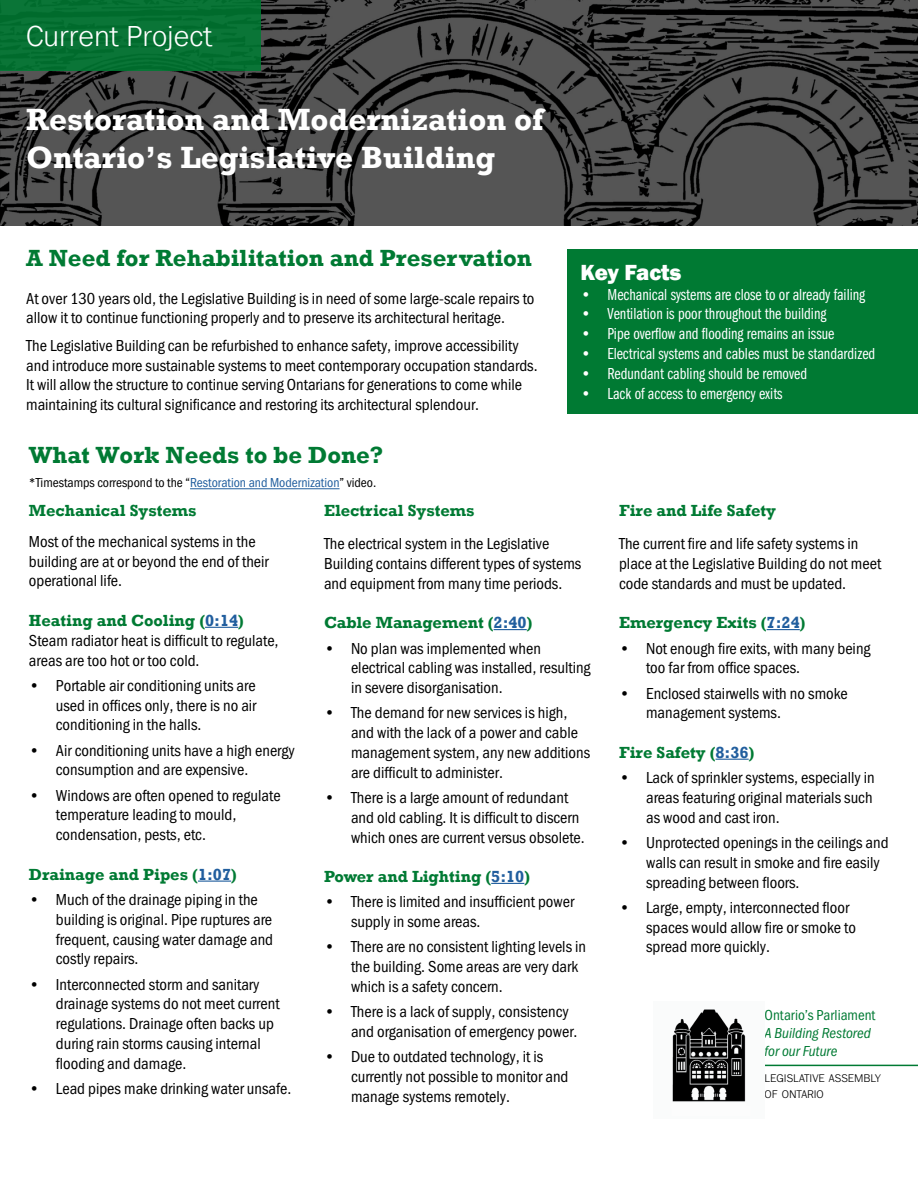
<style>
.page{position:relative;width:918px;height:1188px;background:#fff}
.page>*{position:absolute;margin:0;border:0;box-sizing:border-box;transform-origin:0 0}
.Heading{font:700 31.5px/37.8px "Rockwell";color:#fff}
.Top_of_Page_Heading{font:300 30px "Franklin Gothic URW";color:#fff}
.Subheading1{font:700 24px "Rockwell";color:#007a33}
.Subheading3{font:800 22.5px "Franklin Gothic";letter-spacing:-.01em;color:#fff}
.t1{font:16.5px/19.8px "Franklin Gothic URW Cond";color:#000}
.Key_Facts_Box{font:16.5px "Franklin Gothic URW Com Boo";color:#fff}
.Subheading2{font:700 16.5px "Rockwell";color:#007a33}
.t2{font:15px "Franklin Gothic URW Con Boo Ita";color:#007a33}
.t3{font:15px "Franklin Gothic URW Cond";color:#007a33}
.t4{font:13.5px "Franklin Gothic URW Cond";color:#000}
.t5{font:300 11.55px "Franklin Gothic URW";color:#000}
.s1{color:#215e9e}
</style>
<div class="page">
<hr style="left:765px;top:1065px;width:153px;height:1px;background:#007a33">
<svg style="left:0;top:0;width:918px;height:226px;background:#404241"></svg>
<img style="left:672px;top:1009px;width:74px;height:93px">
<div style="left:0;top:0;width:260px;height:70px;background:#087335"></div>
<hr style="left:205px;top:627px;width:33px;height:1px;background:#215e9e">
<hr style="left:198px;top:881px;width:33px;height:1px;background:#215e9e">
<hr style="left:494px;top:629px;width:33px;height:1px;background:#215e9e">
<hr style="left:491px;top:883px;width:33px;height:1px;background:#215e9e">
<hr style="left:767px;top:629px;width:33px;height:1px;background:#215e9e">
<hr style="left:716px;top:759px;width:33px;height:1px;background:#215e9e">
<div style="left:567px;top:249px;width:351px;height:165px;background:#007a33"></div>
<hr style="left:190px;top:488px;width:150px;height:1px;background:#215e9e">
<p class="Top_of_Page_Heading" style="left:26px;top:17px;width:188px">Current Project</p>
<h1 class="Heading" style="left:26px;top:100px;width:519px">Restoration and Modernization of<br>Ontario’s Legislative Building</h1>
<h2 class="Subheading1" style="left:26px;top:243px;width:507px">A Need for Rehabilitation and Preservation</h2>
<p class="t1" style="left:26px;top:287px;width:510px">At over 130 years old, the Legislative Building is in need of some large-scale repairs to allow it to continue functioning properly and to preserve its architectural heritage.</p>
<p class="t1" style="left:26px;top:334px;width:513px">The Legislative Building can be refurbished to enhance safety, improve accessibility and introduce more sustainable systems to meet contemporary occupation standards.<br>It will allow the structure to continue serving Ontarians for generations to come while maintaining its cultural significance and restoring its architectural splendour.</p>
<h2 class="Subheading1" style="left:29px;top:440px;width:356px">What Work Needs to be Done?</h2>
<p class="t4" style="left:29px;top:473px;width:349px">*Timestamps correspond to the “<span class="s1">Restoration and Modernization</span>” video.</p>
<h4 class="Subheading3" style="left:580px;top:258px;width:103px">Key Facts</h4>
<p class="Key_Facts_Box" style="left:580px;top:283px;width:286px">• Mechanical systems are close to or already failing</p>
<p class="Key_Facts_Box" style="left:580px;top:303px;width:247px">• Ventilation is poor throughout the building</p>
<p class="Key_Facts_Box" style="left:580px;top:323px;width:255px">• Pipe overflow and flooding remains an issue</p>
<p class="Key_Facts_Box" style="left:580px;top:342px;width:296px">• Electrical systems and cables must be standardized</p>
<p class="Key_Facts_Box" style="left:580px;top:362px;width:228px">• Redundant cabling should be removed</p>
<p class="Key_Facts_Box" style="left:580px;top:382px;width:204px">• Lack of access to emergency exits</p>
<h3 class="Subheading2" style="left:29px;top:500px;width:169px">Mechanical Systems</h3>
<h3 class="Subheading2" style="left:324px;top:500px;width:152px">Electrical Systems</h3>
<h3 class="Subheading2" style="left:619px;top:500px;width:158px">Fire and Life Safety</h3>
<p class="t1" style="left:29px;top:530px;width:241px">Most of the mechanical systems in the building are at or beyond the end of their operational life.</p>
<h3 class="Subheading2" style="left:29px;top:610px;width:216px">Heating and Cooling (<span class="s1">0:14</span>)</h3>
<p class="t1" style="left:29px;top:629px;width:251px">Steam radiator heat is difficult to regulate, areas are too hot or too cold.</p>
<p class="t1" style="left:56px;top:674px;width:202px;text-align:justify;text-indent:-27px">• Portable air conditioning units are used in offices only, there is no air conditioning in the halls.</p>
<p class="t1" style="left:56px;top:739px;width:240px;text-indent:-27px">• Air conditioning units have a high energy consumption and are expensive.</p>
<p class="t1" style="left:56px;top:784px;width:226px;text-indent:-27px">• Windows are often opened to regulate temperature leading to mould, condensation, pests, etc.</p>
<h3 class="Subheading2" style="left:29px;top:864px;width:209px">Drainage and Pipes (<span class="s1">1:07</span>)</h3>
<p class="t1" style="left:56px;top:889px;width:219px;text-indent:-27px">• Much of the drainage piping in the building is original. Pipe ruptures are frequent, causing water damage and costly repairs.</p>
<p class="t1" style="left:56px;top:973px;width:225px;text-indent:-27px">• Interconnected storm and sanitary drainage systems do not meet current regulations. Drainage often backs up during rain storms causing internal flooding and damage.</p>
<p class="t1" style="left:29px;top:1078px;width:264px">• Lead pipes make drinking water unsafe.</p>
<p class="t1" style="left:324px;top:533px;width:259px">The electrical system in the Legislative<br>Building contains different types of systems and equipment from many time periods.</p>
<h3 class="Subheading2" style="left:324px;top:613px;width:210px">Cable Management (<span class="s1">2:40</span>)</h3>
<p class="t1" style="left:351px;top:637px;width:241px;text-indent:-27px">• No plan was implemented when electrical cabling was installed, resulting in severe disorganisation.</p>
<p class="t1" style="left:351px;top:702px;width:241px;text-indent:-27px">• The demand for new services is high, and with the lack of a power and cable management system, any new additions are difficult to administer.</p>
<p class="t1" style="left:351px;top:786px;width:235px;text-indent:-27px">• There is a large amount of redundant and old cabling. It is difficult to discern which ones are current versus obsolete.</p>
<h3 class="Subheading2" style="left:324px;top:867px;width:208px">Power and Lighting (<span class="s1">5:10</span>)</h3>
<p class="t1" style="left:351px;top:891px;width:225px;text-indent:-27px">• There is limited and insufficient power supply in some areas.</p>
<p class="t1" style="left:351px;top:936px;width:237px;text-indent:-27px">• There are no consistent lighting levels in the building. Some areas are very dark which is a safety concern.</p>
<p class="t1" style="left:351px;top:1001px;width:228px;text-indent:-27px">• There is a lack of supply, consistency and organisation of emergency power.</p>
<p class="t1" style="left:351px;top:1046px;width:219px;text-indent:-27px">• Due to outdated technology, it is currently not possible to monitor and manage systems remotely.</p>
<p class="t1" style="left:619px;top:533px;width:264px">The current fire and life safety systems in place at the Legislative Building do not meet code standards and must be updated.</p>
<h3 class="Subheading2" style="left:619px;top:613px;width:188px">Emergency Exits (<span class="s1">7:24</span>)</h3>
<p class="t1" style="left:646px;top:637px;width:226px;text-indent:-27px">• Not enough fire exits, with many being too far from office spaces.</p>
<p class="t1" style="left:646px;top:682px;width:203px;text-indent:-27px">• Enclosed stairwells with no smoke management systems.</p>
<h3 class="Subheading2" style="left:619px;top:742px;width:137px">Fire Safety (<span class="s1">8:36</span>)</h3>
<p class="t1" style="left:646px;top:767px;width:230px;text-indent:-27px">• Lack of sprinkler systems, especially in areas featuring original materials such as wood and cast iron.</p>
<p class="t1" style="left:646px;top:831px;width:244px;text-indent:-27px">• Unprotected openings in the ceilings and walls can result in smoke and fire easily spreading between floors.</p>
<p class="t1" style="left:646px;top:896px;width:211px;text-indent:-27px">• Large, empty, interconnected floor spaces would allow fire or smoke to spread more quickly.</p>
<p class="t3" style="left:765px;top:1004px;width:112px">Ontario’s Parliament</p>
<p class="t2" style="left:765px;top:1025px;width:108px">A Building Restored</p>
<p class="t2" style="left:765px;top:1043px;width:74px">for our Future</p>
<p class="t5" style="left:765px;top:1071px;width:118px">LEGISLATIVE ASSEMBLY</p>
<p class="t5" style="left:765px;top:1087px;width:61px">OF ONTARIO</p>
</div>
